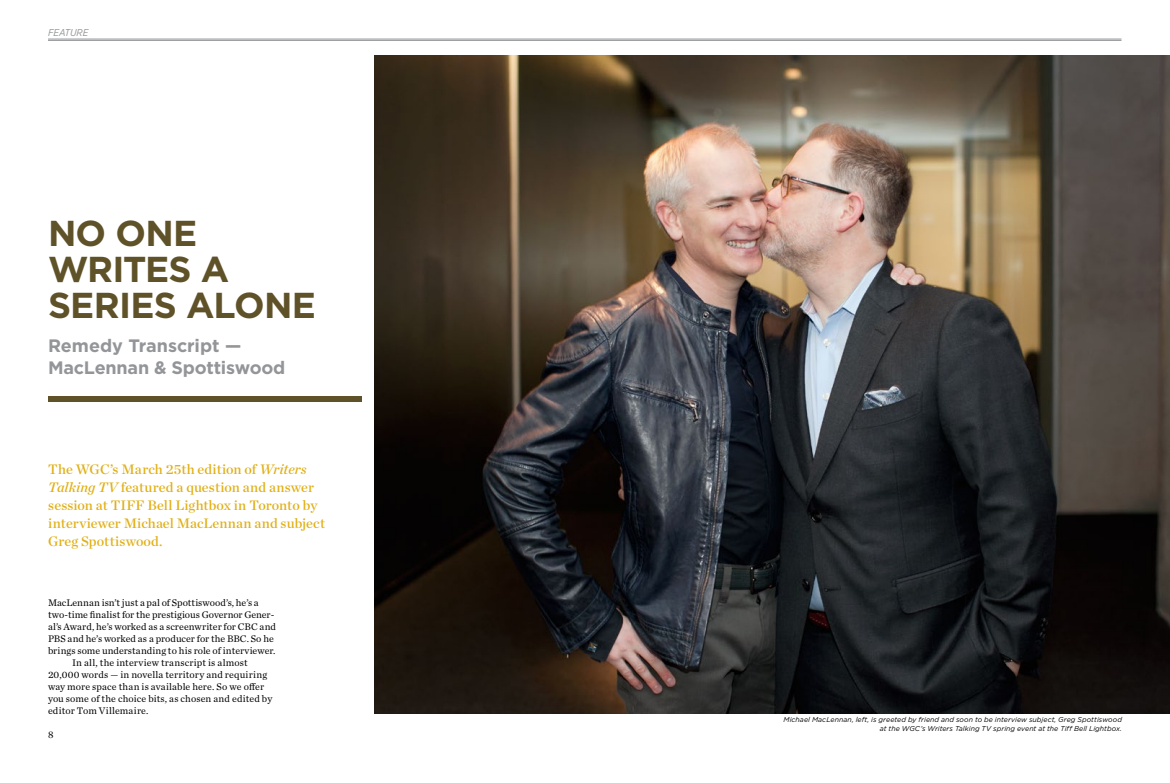
<style>
.page{position:relative;width:1170px;height:783px;background:#fff}
.page>*{position:absolute;margin:0;border:0;box-sizing:border-box;transform-origin:0 0}
.t1{font:700 36px/36px "Gotham";letter-spacing:-.025em;color:#5f5228}
.t2{font:700 18px/22px "Gotham";letter-spacing:-.01em;color:#939598}
.t3{font:14px/18px "Chronicle Deck Semi";letter-spacing:.005em;color:#e1b017}
.t4{font:10px "Chronicle Text G1";letter-spacing:.005em;color:#000}
.t5{font:italic 10px "Gotham Narrow";color:#939598}
.t6{font:10px "Chronicle Deck";color:#000}
.t7{font:italic 7px/9px "Gotham";letter-spacing:.005em;color:#000;text-align:right}
.s1{font-style:italic}
</style>
<div class="page">
<div style="left:48px;top:396px;width:314px;height:6px;background:#5f5228"></div>
<img style="left:374px;top:55px;width:796px;height:659px">
<hr style="left:48px;top:39px;width:1074px;height:1px;background:#939598">
<hr style="left:48px;top:40px;width:1074px;height:1px;background:#939598">
<p class="t5" style="left:48px;top:27px;width:42px">FEATURE</p>
<h1 class="t1" style="left:48px;top:214px;width:269px">NO ONE<br>WRITES A<br>SERIES ALONE</h1>
<h2 class="t2" style="left:48px;top:334px;width:239px">Remedy Transcript —<br>MacLennan &amp; Spottiswood</h2>
<h3 class="t3" style="left:48px;top:459px;width:278px">The WGC’s March 25th edition of <span class="s1">Writers Talking TV</span> featured a question and answer session at TIFF Bell Lightbox in Toronto by interviewer Michael MacLennan and subject Greg Spottiswood.</h3>
<p class="t4" style="left:48px;top:595px;width:212px">MacLennan isn’t just a pal of Spottiswood’s, he’s a</p>
<p class="t4" style="left:48px;top:607px;width:228px">two-time finalist for the prestigious Governor Gener-</p>
<p class="t4" style="left:48px;top:619px;width:229px">al’s Award, he’s worked as a screenwriter for CBC and</p>
<p class="t4" style="left:48px;top:631px;width:227px">PBS and he’s worked as a producer for the BBC. So he</p>
<p class="t4" style="left:48px;top:643px;width:229px">brings some understanding to his role of interviewer.</p>
<p class="t4" style="left:72px;top:655px;width:177px">In all, the interview transcript is almost</p>
<p class="t4" style="left:48px;top:667px;width:221px">20,000 words — in novella territory and requiring</p>
<p class="t4" style="left:48px;top:679px;width:218px">way more space than is available here. So we offer</p>
<p class="t4" style="left:48px;top:691px;width:226px">you some of the choice bits, as chosen and edited by</p>
<p class="t4" style="left:48px;top:703px;width:102px">editor Tom Villemaire.</p>
<p class="t6" style="left:48px;top:727px;width:7px">8</p>
<p class="t7" style="left:783px;top:715px;width:340px">Michael MacLennan, left, is greeted by friend and soon to be interview subject, Greg Spottiswood at the WGC’s Writers Talking TV spring event at the Tiff Bell Lightbox.</p>
</div>
